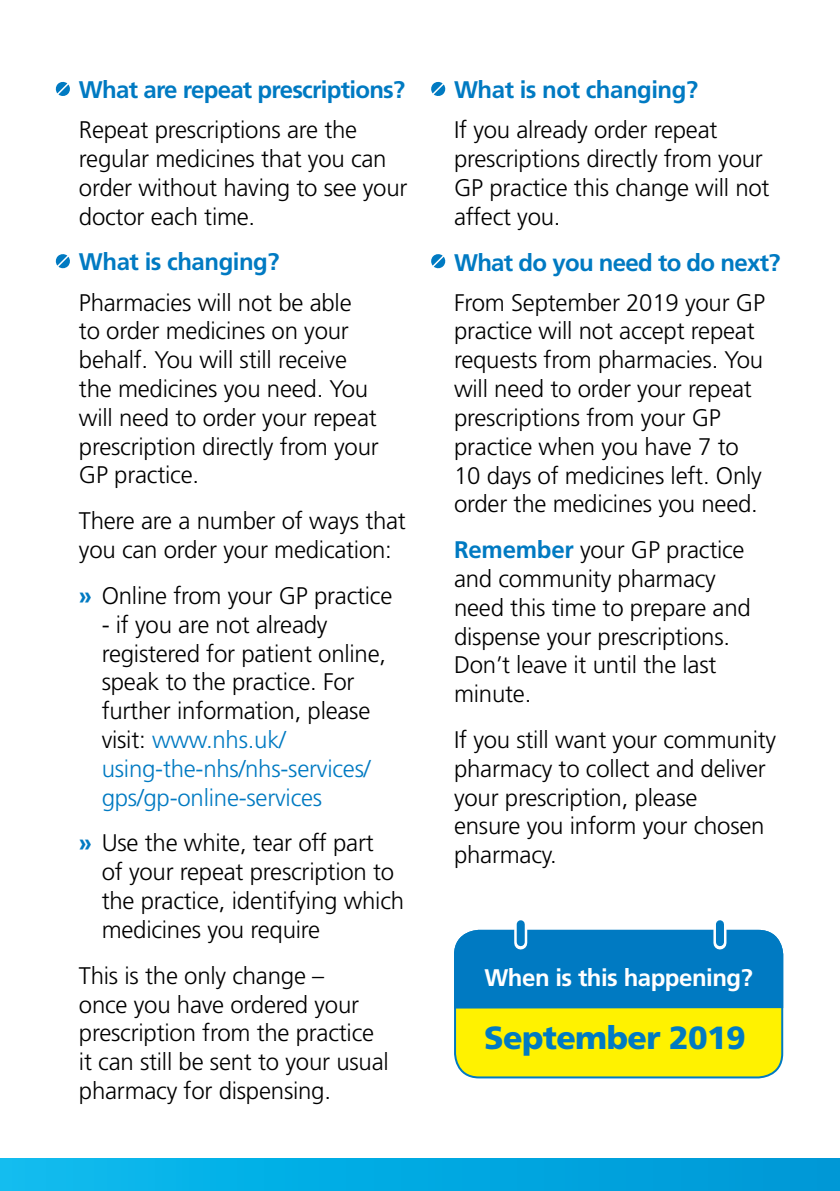
<style>
.page{position:relative;width:840px;height:1191px;background:#fff}
.page>*{position:absolute;margin:0;border:0;box-sizing:border-box;transform-origin:0 0}
.t1{font:900 32px "Frutiger";letter-spacing:-.02em;color:#007ac2}
.t2{font:300 24px/28.8px "Frutiger";letter-spacing:-.01em;color:#000}
.t3{font:700 24px "Frutiger";letter-spacing:-.03em;color:#007ac2}
.t4{font:700 24px "Frutiger";letter-spacing:-.02em;color:#fff}
.s1{font-weight:700;color:#007ac2}
.s2{color:#007ac2}
</style>
<div class="page">
<svg style="left:55px;top:81px;width:15px;height:15px"></svg>
<svg style="left:431px;top:81px;width:14px;height:15px"></svg>
<svg style="left:55px;top:254px;width:15px;height:15px"></svg>
<svg style="left:431px;top:254px;width:14px;height:15px"></svg>
<div style="left:455px;top:931px;width:326px;height:146px;background:#fff200;border-radius:24px"></div>
<div style="left:454px;top:930px;width:328px;height:148px;border:2px solid #007ac2;border-radius:24px"></div>
<div style="left:454px;top:929px;width:329px;height:80px;background:#007ac2"></div>
<svg style="left:514px;top:926px;width:13px;height:17px"></svg>
<svg style="left:713px;top:926px;width:13px;height:17px"></svg>
<div style="left:516px;top:924px;width:8px;height:18px;background:#007ac2"></div>
<div style="left:715px;top:924px;width:8px;height:18px;background:#007ac2"></div>
<div style="left:0;top:1158px;width:839px;height:33px;background:linear-gradient(to right,#0bbcef,#0097d6)"></div>
<p class="t3" style="left:79px;top:76px;width:327px">What are repeat prescriptions?</p>
<p class="t2" style="left:79px;top:115px;width:330px">Repeat prescriptions are the regular medicines that you can order without having to see your doctor each time.</p>
<p class="t3" style="left:79px;top:248px;width:202px">What is changing?</p>
<p class="t2" style="left:79px;top:288px;width:301px">Pharmacies will not be able to order medicines on your behalf. You will still receive the medicines you need. You will need to order your repeat prescription directly from your<br>GP practice.</p>
<p class="t2" style="left:79px;top:506px;width:328px">There are a number of ways that you can order your medication:</p>
<p class="t2" style="left:79px;top:581px;width:315px"><span class="s1">»</span> Online from your GP practice</p>
<p class="t2" style="left:102px;top:610px;width:286px">- if you are not already registered for patient online, speak to the practice. For further information, please visit: <span class="s2">www.nhs.uk/ using-the-nhs/nhs-services/ gps/gp-online-services</span></p>
<p class="t2" style="left:102px;top:828px;width:304px;text-indent:-23px"><span class="s1">»</span> Use the white, tear off part<br>of your repeat prescription to the practice, identifying which medicines you require</p>
<p class="t2" style="left:79px;top:961px;width:311px">This is the only change –<br>once you have ordered your prescription from the practice it can still be sent to your usual pharmacy for dispensing.</p>
<p class="t3" style="left:454px;top:76px;width:245px">What is not changing?</p>
<p class="t2" style="left:454px;top:115px;width:317px">If you already order repeat prescriptions directly from your<br>GP practice this change will not affect you.</p>
<p class="t3" style="left:454px;top:248px;width:327px">What do you need to do next?</p>
<p class="t2" style="left:454px;top:288px;width:312px">From September 2019 your GP practice will not accept repeat requests from pharmacies. You will need to order your repeat prescriptions from your GP practice when you have 7 to<br>10 days of medicines left. Only order the medicines you need.</p>
<p class="t2" style="left:454px;top:535px;width:298px"><span class="s1">Remember</span> your GP practice and community pharmacy need this time to prepare and dispense your prescriptions.<br>Don’t leave it until the last minute.</p>
<p class="t2" style="left:454px;top:725px;width:323px">If you still want your community pharmacy to collect and deliver your prescription, please<br>ensure you inform your chosen pharmacy.</p>
<p class="t4" style="left:484px;top:963px;width:270px">When is this happening?</p>
<h1 class="t1" style="left:484px;top:1018px;width:263px">September 2019</h1>
</div>
